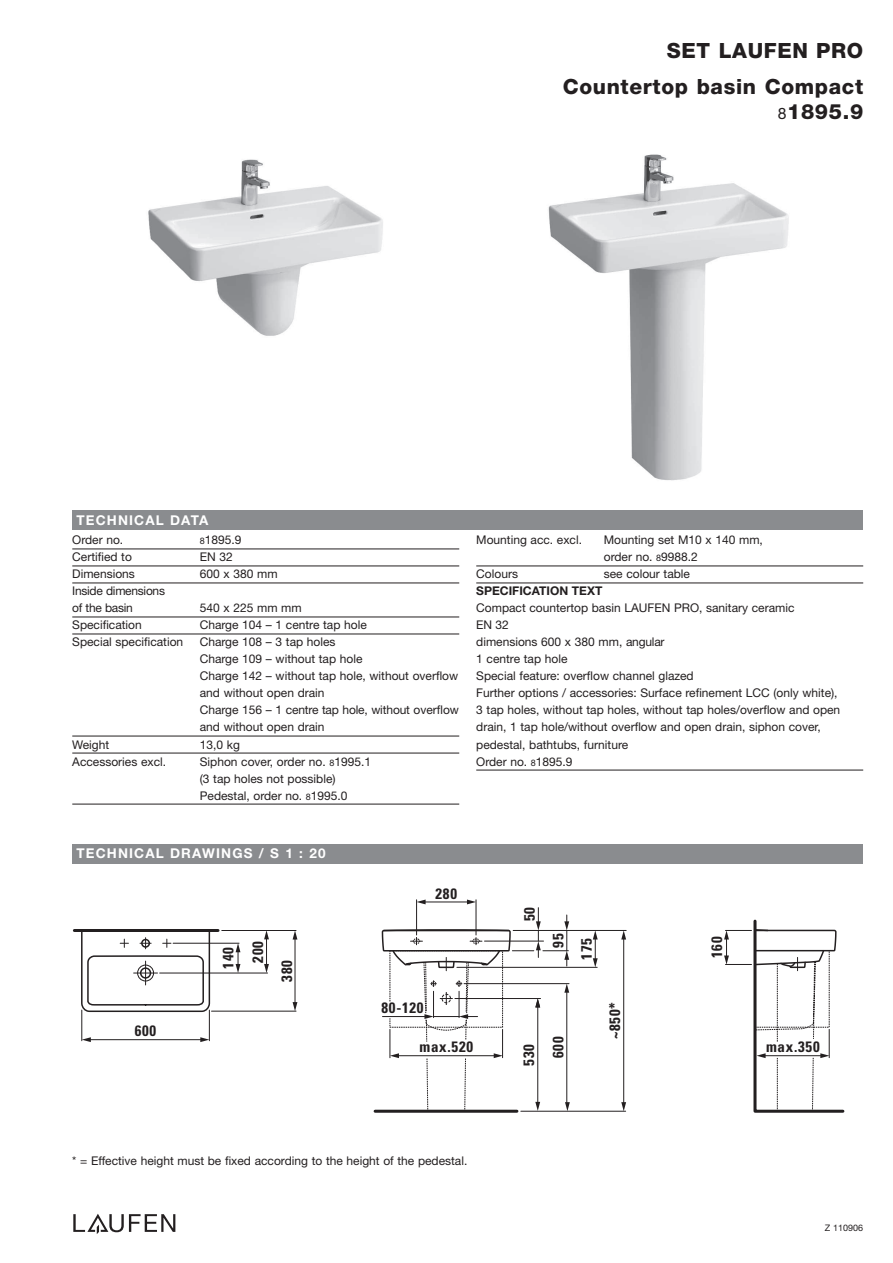
<style>
.page{position:relative;width:893px;height:1263px;background:#fff}
.page>*{position:absolute;margin:0;border:0;box-sizing:border-box;transform-origin:0 0}
.t1{font:800 21px "Helvetica Neue";letter-spacing:.03em;color:#231f20}
.t2{font:700 condensed 15px/29.4px "Univers";letter-spacing:.05em;color:#231f20;text-align:center}
.t3{font:700 13.5px "Helvetica Neue";letter-spacing:.085em;color:#fff}
.t4{font:12px/17px "Helvetica Neue";color:#231f20}
.t5{font:12px/17px "Helvetica Neue";letter-spacing:-.02em;color:#231f20}
.t6{font:700 12px "Helvetica Neue";color:#231f20}
.t7{font:9px "Helvetica Neue";color:#231f20}
.s1{font-weight:400;font-size:15.75px}
.s2{font-size:9px}
</style>
<div class="page">
<hr style="left:375px;top:1110px;width:142px;height:3px;background:#231f20">
<svg style="left:425px;top:959px;width:200px;height:154px"></svg>
<hr style="left:74px;top:929px;width:144px;height:3px;background:#231f20">
<svg style="left:81px;top:932px;width:130px;height:81px"></svg>
<svg style="left:621px;top:1102px;width:5px;height:9px"></svg>
<svg style="left:621px;top:931px;width:5px;height:8px"></svg>
<hr style="left:623px;top:937px;width:1px;height:166px;background:#231f20">
<hr style="left:566px;top:992px;width:1px;height:111px;background:#231f20">
<hr style="left:537px;top:1007px;width:1px;height:96px;background:#231f20">
<hr style="left:457px;top:967px;width:140px;height:1px;background:#231f20">
<svg style="left:593px;top:931px;width:5px;height:36px"></svg>
<hr style="left:521px;top:1111px;width:105px;height:1px;background:#231f20">
<hr style="left:513px;top:930px;width:113px;height:1px;background:#231f20">
<svg style="left:565px;top:1102px;width:5px;height:9px"></svg>
<svg style="left:535px;top:1102px;width:5px;height:9px"></svg>
<hr style="left:82px;top:1010px;width:1px;height:31px;background:#231f20">
<hr style="left:209px;top:1010px;width:1px;height:31px;background:#231f20">
<svg style="left:82px;top:1037px;width:9px;height:5px"></svg>
<svg style="left:200px;top:1037px;width:9px;height:5px"></svg>
<hr style="left:90px;top:1039px;width:111px;height:1px;background:#231f20">
<hr style="left:211px;top:1011px;width:85px;height:1px;background:#231f20">
<svg style="left:293px;top:930px;width:4px;height:9px"></svg>
<svg style="left:293px;top:1002px;width:4px;height:9px"></svg>
<hr style="left:295px;top:939px;width:1px;height:64px;background:#231f20">
<hr style="left:160px;top:973px;width:108px;height:1px;background:#231f20">
<hr style="left:173px;top:943px;width:66px;height:1px;background:#231f20">
<svg style="left:264px;top:931px;width:5px;height:42px"></svg>
<hr style="left:222px;top:930px;width:74px;height:1px;background:#231f20">
<svg style="left:236px;top:943px;width:4px;height:30px"></svg>
<svg style="left:381px;top:899px;width:188px;height:168px"></svg>
<svg style="left:724px;top:919px;width:121px;height:194px"></svg>
<div style="left:72px;top:844px;width:791px;height:19px;background:#8a8c8f"></div>
<div style="left:72px;top:510px;width:791px;height:19px;background:#8a8c8f"></div>
<svg style="left:73px;top:1214px;width:102px;height:20px"></svg>
<hr style="left:72px;top:549px;width:387px;height:1px;background:#231f20">
<hr style="left:72px;top:566px;width:387px;height:1px;background:#231f20">
<hr style="left:72px;top:583px;width:387px;height:1px;background:#231f20">
<hr style="left:72px;top:617px;width:387px;height:1px;background:#231f20">
<hr style="left:72px;top:634px;width:387px;height:1px;background:#231f20">
<hr style="left:72px;top:736px;width:387px;height:1px;background:#231f20">
<hr style="left:72px;top:753px;width:387px;height:1px;background:#231f20">
<hr style="left:72px;top:804px;width:387px;height:1px;background:#231f20">
<hr style="left:476px;top:566px;width:387px;height:1px;background:#231f20">
<hr style="left:476px;top:583px;width:387px;height:1px;background:#231f20">
<hr style="left:476px;top:770px;width:387px;height:1px;background:#231f20">
<img style="left:548px;top:154px;width:241px;height:327px">
<img style="left:148px;top:159px;width:235px;height:177px">
<h1 class="t1" style="left:667px;top:43px;width:198px">SET LAUFEN PRO</h1>
<h1 class="t1" style="left:563px;top:79px;width:302px">Countertop basin Compact</h1>
<h1 class="t1" style="left:778px;top:104px;width:87px"><span class="s1">8</span>1895.9</h1>
<p class="t3" style="left:77px;top:515px;width:133px">TECHNICAL DATA</p>
<p class="t4" style="left:72px;top:533px;width:53px">Order no.</p>
<p class="t4" style="left:200px;top:533px;width:43px"><span class="s2">8</span>1895.9</p>
<p class="t4" style="left:72px;top:550px;width:61px">Certified to</p>
<p class="t4" style="left:200px;top:550px;width:35px">EN 32</p>
<p class="t4" style="left:72px;top:567px;width:64px">Dimensions</p>
<p class="t4" style="left:200px;top:567px;width:79px">600 x 380 mm</p>
<p class="t5" style="left:72px;top:584px;width:94px">Inside dimensions of the basin</p>
<p class="t4" style="left:200px;top:601px;width:103px">540 x 225 mm mm</p>
<p class="t4" style="left:72px;top:618px;width:71px">Specification</p>
<p class="t4" style="left:200px;top:618px;width:169px">Charge 104 – 1 centre tap hole</p>
<p class="t4" style="left:72px;top:635px;width:112px">Special specification</p>
<p class="t4" style="left:200px;top:635px;width:261px">Charge 108 – 3 tap holes<br>Charge 109 – without tap hole<br>Charge 142 – without tap hole, without overflow and without open drain<br>Charge 156 – 1 centre tap hole, without overflow and without open drain</p>
<p class="t4" style="left:72px;top:737px;width:38px">Weight</p>
<p class="t4" style="left:200px;top:737px;width:42px">13,0 kg</p>
<p class="t4" style="left:72px;top:754px;width:95px">Accessories excl.</p>
<p class="t4" style="left:200px;top:754px;width:173px">Siphon cover, order no. <span class="s2">8</span>1995.1 (3 tap holes not possible)<br>Pedestal, order no. <span class="s2">8</span>1995.0</p>
<p class="t4" style="left:476px;top:533px;width:107px">Mounting acc. excl.</p>
<p class="t4" style="left:604px;top:533px;width:161px">Mounting set M10 x 140 mm, order no. <span class="s2">8</span>9988.2</p>
<p class="t4" style="left:476px;top:567px;width:43px">Colours</p>
<p class="t4" style="left:604px;top:567px;width:88px">see colour table</p>
<p class="t6" style="left:476px;top:587px;width:128px">SPECIFICATION TEXT</p>
<p class="t4" style="left:476px;top:601px;width:365px">Compact countertop basin LAUFEN PRO, sanitary ceramic<br>EN 32<br>dimensions 600 x 380 mm, angular<br>1 centre tap hole<br>Special feature: overflow channel glazed<br>Further options / accessories: Surface refinement LCC (only white), 3 tap holes, without tap holes, without tap holes/overflow and open drain, 1 tap hole/without overflow and open drain, siphon cover, pedestal, bathtubs, furniture<br>Order no. <span class="s2">8</span>1895.9</p>
<p class="t3" style="left:77px;top:849px;width:251px">TECHNICAL DRAWINGS / S 1 : 20</p>
<p class="t2" style="left:215px;top:969px;width:23px;rotate:-90deg">140</p>
<p class="t2" style="left:245px;top:962px;width:23px;rotate:-90deg">200</p>
<p class="t2" style="left:273px;top:981px;width:23px;rotate:-90deg">380</p>
<p class="t2" style="left:436px;top:880px;width:23px">280</p>
<p class="t2" style="left:516px;top:921px;width:16px;rotate:-90deg">50</p>
<p class="t2" style="left:545px;top:948px;width:16px;rotate:-90deg">95</p>
<p class="t2" style="left:703px;top:958px;width:23px;rotate:-90deg">160</p>
<p class="t2" style="left:573px;top:960px;width:23px;rotate:-90deg">175</p>
<p class="t2" style="left:135px;top:1018px;width:23px">600</p>
<p class="t2" style="left:382px;top:995px;width:44px">80-120</p>
<p class="t2" style="left:419px;top:1034px;width:55px">max.520</p>
<p class="t4" style="left:72px;top:1154px;width:397px">* = Effective height must be fixed according to the height of the pedestal.</p>
<p class="t2" style="left:516px;top:1065px;width:30px;rotate:-90deg">530<br>600</p>
<p class="t2" style="left:602px;top:1039px;width:39px;rotate:-90deg">~850*</p>
<p class="t2" style="left:766px;top:1034px;width:55px">max.350</p>
<p class="t7" style="left:825px;top:1224px;width:40px">Z 110906</p>
</div>
